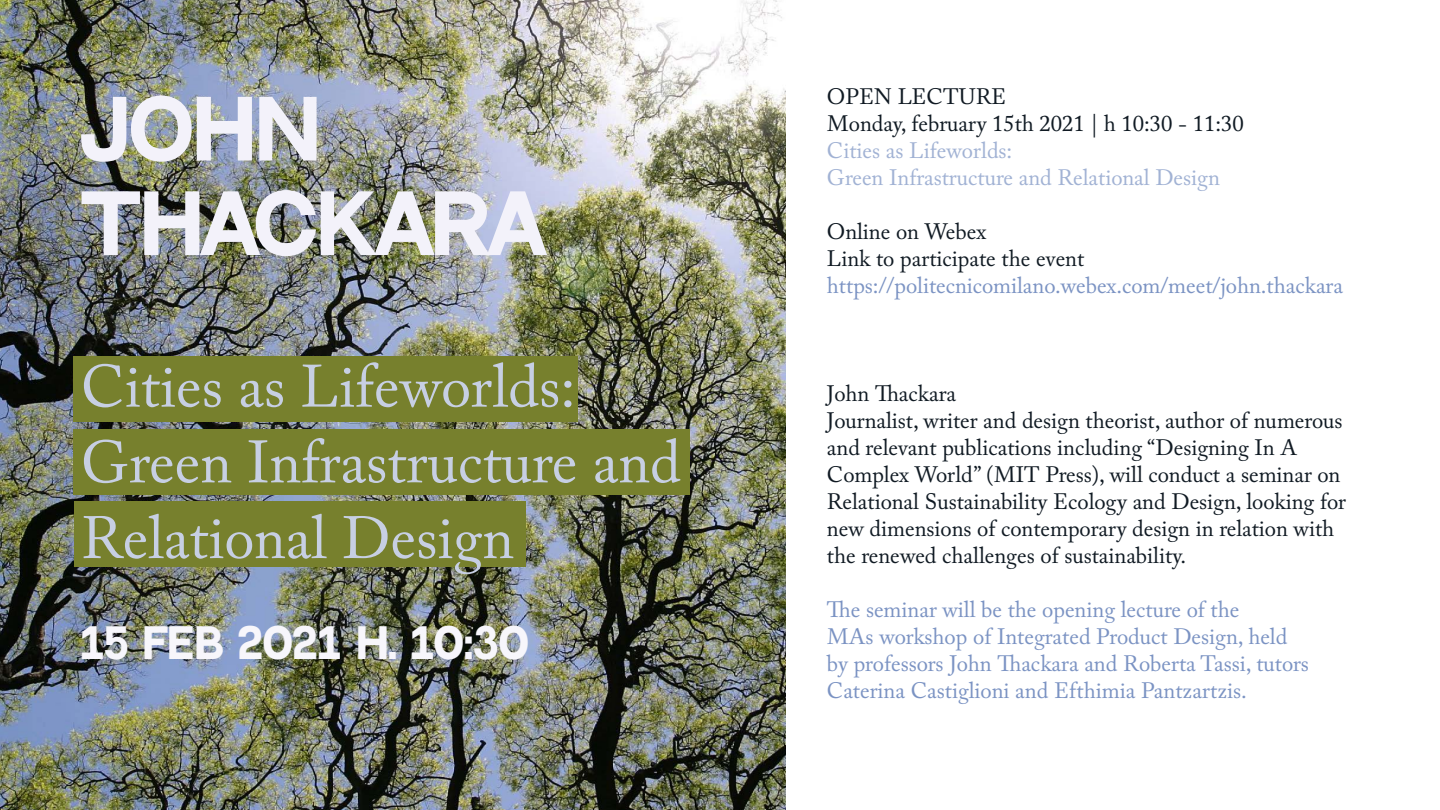
<style>
.page{position:relative;width:1440px;height:810px;background:#fff}
.page>*{position:absolute;margin:0;border:0;box-sizing:border-box;transform-origin:0 0}
.t1{font:700 78.75px/94.5px "Neutral Face";color:#f3f2fa}
.t2{font:60px/75.8px "Mattioli 1885";color:#c7cfe3}
.t3{font:700 40.5px "Neutral Face";letter-spacing:-.01em;color:#f7f6fb}
.t4{font:22.5px/27px "Mattioli 1885";color:#101a23}
.t5{font:22.5px/27px "Mattioli 1885";color:#7b93c3}
.t6{font:22.5px/27px "Mattioli 1885";color:#a1b2d4}
</style>
<div class="page">
<img style="left:0;top:0;width:786px;height:810px">
<div style="left:74px;top:357px;width:504px;height:65px;background:#77802d"></div>
<div style="left:74px;top:429px;width:616px;height:66px;background:#77802d"></div>
<div style="left:74px;top:502px;width:451px;height:65px;background:#77802d"></div>
<h1 class="t1" style="left:81px;top:79px;width:465px">JOHN<br>THACKARA</h1>
<h2 class="t2" style="left:81px;top:350px;width:601px">Cities as Lifeworlds:<br>Green Infrastructure and<br>Relational Design</h2>
<h3 class="t3" style="left:81px;top:616px;width:450px">15 FEB 2021 H. 10:30</h3>
<p class="t4" style="left:827px;top:83px;width:418px">OPEN LECTURE<br>Monday, february 15th 2021 | h 10:30 - 11:30</p>
<p class="t6" style="left:827px;top:137px;width:395px">Cities as Lifeworlds:<br>Green Infrastructure and Relational Design</p>
<p class="t4" style="left:827px;top:218px;width:259px">Online on Webex<br>Link to participate the event</p>
<p class="t5" style="left:827px;top:272px;width:518px">https://politecnicomilano.webex.com/meet/john.thackara</p>
<p class="t4" style="left:827px;top:380px;width:521px">John Thackara<br>Journalist, writer and design theorist, author of numerous and relevant publications including “Designing In A Complex World” (MIT Press), will conduct a seminar on Relational Sustainability Ecology and Design, looking for new dimensions of contemporary design in relation with the renewed challenges of sustainability.</p>
<p class="t5" style="left:827px;top:596px;width:484px">The seminar will be the opening lecture of the<br>MAs workshop of Integrated Product Design, held by professors John Thackara and Roberta Tassi, tutors Caterina Castiglioni and Efthimia Pantzartzis.</p>
</div>
